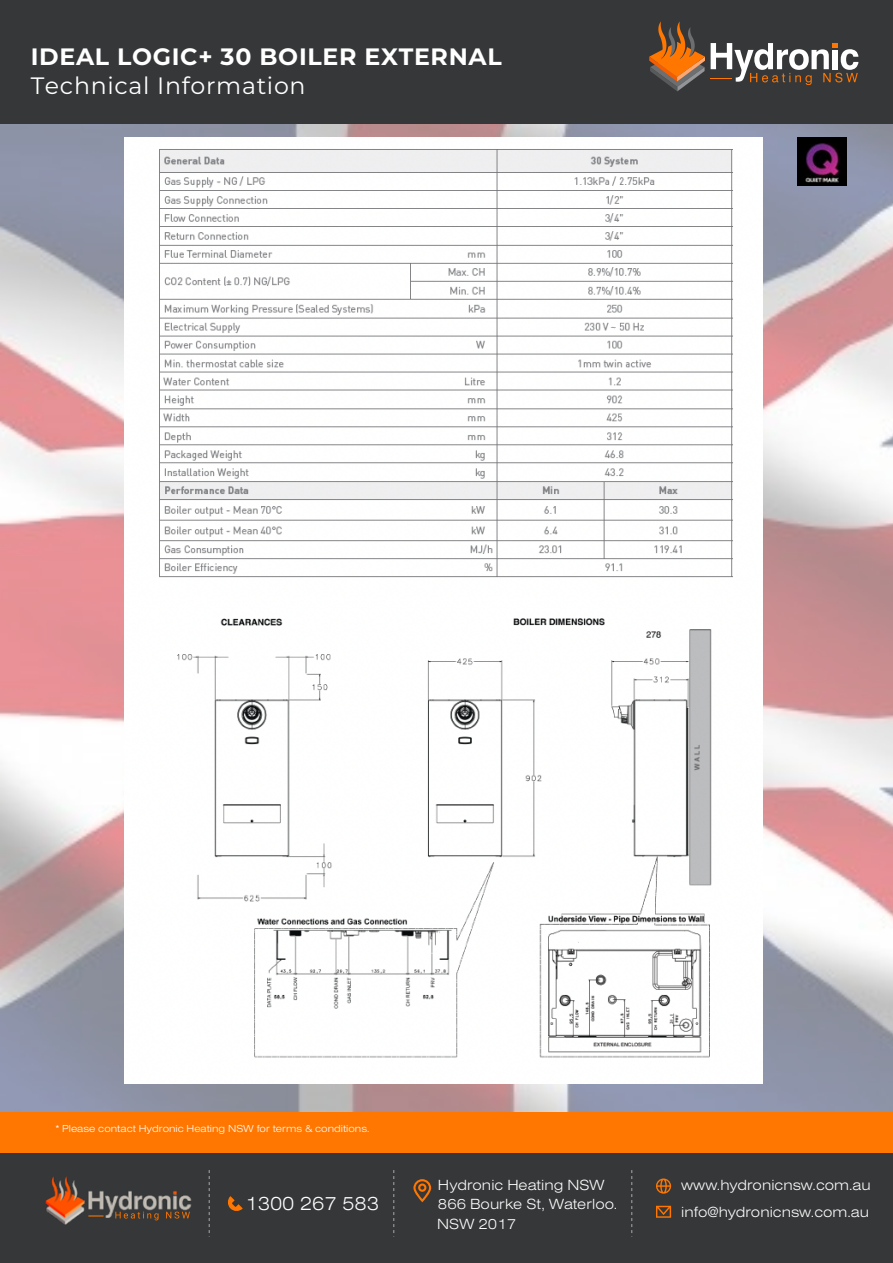
<style>
.page{position:relative;width:893px;height:1263px;background:#fff}
.page>*{position:absolute;margin:0;border:0;box-sizing:border-box;transform-origin:0 0}
.t1{font:700 23.7px "Montserrat";letter-spacing:.03em;color:#fff}
.t2{font:23.7px "Montserrat";letter-spacing:.03em;color:#fff}
.t3{font:300 19.95px "Nimbus San Ext";color:#fff}
.t4{font:300 15.3px/19.6px "Nimbus San Ext";color:#fff}
.t5{font:300 10.5px "Nimbus San Ext";color:#fff}
</style>
<div class="page">
<img style="left:0;top:124px;width:893px;height:988px">
<div style="left:0;top:0;width:893px;height:124px;background:#353738"></div>
<div style="left:0;top:1153px;width:893px;height:110px;background:#353738"></div>
<div style="left:0;top:1112px;width:893px;height:41px;background:#f70"></div>
<svg style="left:228px;top:1196px;width:15px;height:15px"></svg>
<svg style="left:413px;top:1179px;width:18px;height:23px"></svg>
<svg style="left:656px;top:1206px;width:15px;height:12px"></svg>
<svg style="left:656px;top:1178px;width:15px;height:15px"></svg>
<svg style="left:393px;top:1170px;width:1px;height:63px"></svg>
<svg style="left:209px;top:1170px;width:1px;height:63px"></svg>
<svg style="left:631px;top:1170px;width:1px;height:63px"></svg>
<img style="left:45px;top:1176px;width:147px;height:49px">
<svg style="left:115px;top:1211px;width:44px;height:9px"></svg>
<svg style="left:166px;top:1211px;width:24px;height:7px"></svg>
<svg style="left:88px;top:1215px;width:16px;height:1px"></svg>
<svg style="left:649px;top:21px;width:56px;height:70px"></svg>
<svg style="left:711px;top:43px;width:147px;height:42px"></svg>
<svg style="left:798px;top:137px;width:48px;height:48px;background:#2c1128"></svg>
<img style="left:125px;top:137px;width:638px;height:946px">
<h1 class="t1" style="left:31px;top:40px;width:472px">IDEAL LOGIC+ 30 BOILER EXTERNAL</h1>
<h1 class="t2" style="left:31px;top:69px;width:276px">Technical Information</h1>
<p class="t5" style="left:55px;top:1122px;width:316px">* Please contact Hydronic Heating NSW for terms &amp; conditions.</p>
<h2 class="t3" style="left:245px;top:1190px;width:135px">1300 267 583</h2>
<p class="t4" style="left:437px;top:1174px;width:182px">Hydronic Heating NSW<br>866 Bourke St, Waterloo.<br>NSW 2017</p>
<p class="t4" style="left:681px;top:1171px;width:191px;line-height:26.7px">www.hydronicnsw.com.au info@hydronicnsw.com.au</p>
</div>
